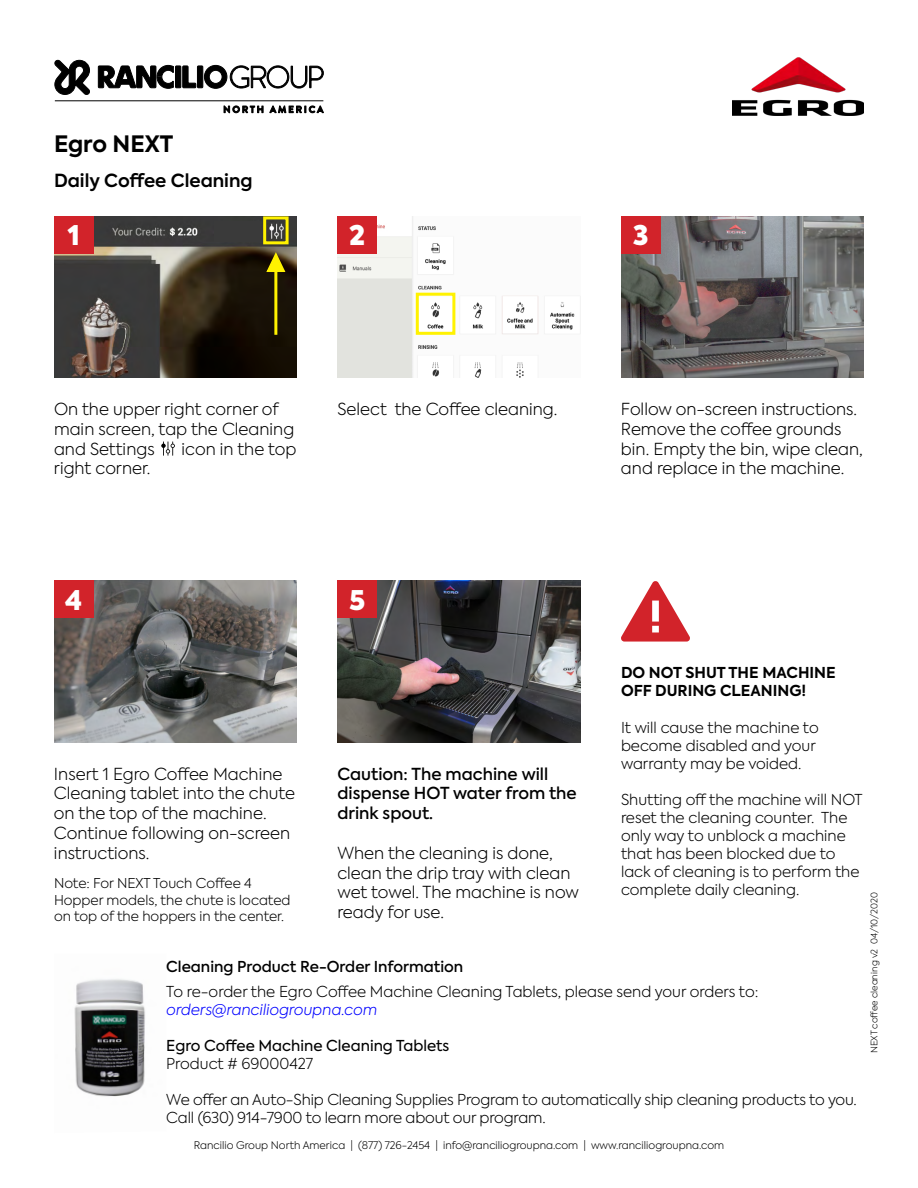
<style>
.page{position:relative;width:918px;height:1188px;background:#fff}
.page>*{position:absolute;margin:0;border:0;box-sizing:border-box;transform-origin:0 0}
.t1{font:900 27px "Axiforma";color:#fff}
.t2{font:700 22.5px "Axiforma";color:#000}
.t3{font:600 18px "Axiforma";color:#000}
.t4{font:300 16.5px/19.8px "Axiforma";color:#000}
.t5{font:500 16.5px/19.8px "Axiforma";color:#000}
.t6{font:300 15px/18px "Axiforma";color:#000}
.t7{font:700 15px/18px "Axiforma";color:#000}
.t8{font:500 15px "Axiforma";color:#000}
.t9{font:15px "Axiforma";color:#000}
.t10{font:italic 300 15px "Axiforma";color:#00f}
.t11{font:300 13.5px/16.2px "Axiforma";color:#000}
.t12{font:300 10.5px "Axiforma";color:#000}
.t13{font:300 9px "Axiforma";color:#000}
</style>
<div class="page">
<svg style="left:54px;top:60px;width:36px;height:35px"></svg>
<div style="left:175px;top:66px;width:6px;height:22px;background:#000"></div>
<div style="left:175px;top:66px;width:6px;height:22px;border:1px solid #000"></div>
<div style="left:197px;top:66px;width:6px;height:22px;background:#000"></div>
<div style="left:197px;top:66px;width:6px;height:22px;border:1px solid #000"></div>
<svg style="left:183px;top:66px;width:13px;height:22px"></svg>
<svg style="left:204px;top:65px;width:119px;height:23px"></svg>
<svg style="left:98px;top:65px;width:75px;height:23px"></svg>
<hr style="left:55px;top:101px;width:268px;height:1px;background:#000">
<svg style="left:224px;top:106px;width:100px;height:7px"></svg>
<img style="left:733px;top:57px;width:131px;height:58px">
<img style="left:338px;top:580px;width:242px;height:162px">
<img style="left:54px;top:580px;width:243px;height:162px">
<img style="left:621px;top:216px;width:243px;height:162px">
<img style="left:54px;top:216px;width:243px;height:162px">
<img style="left:338px;top:216px;width:237px;height:162px">
<svg style="left:161px;top:441px;width:14px;height:15px"></svg>
<div style="left:54px;top:216px;width:40px;height:38px;background:#d2232a"></div>
<div style="left:54px;top:580px;width:40px;height:38px;background:#d2232a"></div>
<div style="left:338px;top:216px;width:39px;height:38px;background:#d2232a"></div>
<div style="left:338px;top:580px;width:39px;height:38px;background:#d2232a"></div>
<div style="left:621px;top:216px;width:40px;height:38px;background:#d2232a"></div>
<img style="left:74px;top:979px;width:71px;height:118px">
<div style="left:263px;top:216px;width:26px;height:28px;border:3px solid #fff200"></div>
<div style="left:416px;top:293px;width:39px;height:42px;border:3px solid #fff200"></div>
<hr style="left:274px;top:259px;width:3px;height:76px;background:#fff200">
<svg style="left:265px;top:252px;width:22px;height:21px"></svg>
<svg style="left:621px;top:581px;width:69px;height:61px"></svg>
<div style="left:214px;top:221px;width:47px;height:21px;background:#3a3a3a"></div>
<h2 class="t2" style="left:54px;top:129px;width:121px">Egro NEXT</h2>
<p class="t3" style="left:54px;top:169px;width:200px">Daily Coffee Cleaning</p>
<h1 class="t1" style="left:68px;top:216px;width:13px">1</h1>
<h1 class="t1" style="left:349px;top:216px;width:18px">2</h1>
<p class="t4" style="left:54px;top:399px;width:242px">On the upper right corner of main screen, tap the Cleaning and Settings</p>
<p class="t4" style="left:182px;top:439px;width:116px">icon in the top</p>
<p class="t4" style="left:54px;top:458px;width:98px">right corner.</p>
<p class="t4" style="left:338px;top:399px;width:222px">Select the Coffee cleaning.</p>
<h1 class="t1" style="left:65px;top:581px;width:19px">4</h1>
<h1 class="t1" style="left:349px;top:581px;width:18px">5</h1>
<h1 class="t1" style="left:633px;top:216px;width:17px">3</h1>
<p class="t4" style="left:621px;top:399px;width:243px">Follow on-screen instructions.<br>Remove the coffee grounds bin. Empty the bin, wipe clean, and replace in the machine.</p>
<p class="t7" style="left:621px;top:664px;width:216px">DO NOT SHUT THE MACHINE<br>OFF DURING CLEANING!</p>
<p class="t6" style="left:621px;top:719px;width:199px">It will cause the machine to become disabled and your warranty may be voided.</p>
<p class="t6" style="left:621px;top:791px;width:243px">Shutting off the machine will NOT reset the cleaning counter. The only way to unblock a machine that has been blocked due to lack of cleaning is to perform the complete daily cleaning.</p>
<p class="t4" style="left:54px;top:764px;width:243px">Insert 1 Egro Coffee Machine<br>Cleaning tablet into the chute on the top of the machine.<br>Continue following on-screen instructions.</p>
<p class="t11" style="left:54px;top:875px;width:238px">Note: For NEXT Touch Coffee 4<br>Hopper models, the chute is located on top of the hoppers in the center.</p>
<p class="t5" style="left:338px;top:764px;width:241px">Caution: The machine will dispense HOT water from the drink spout.</p>
<p class="t4" style="left:338px;top:843px;width:243px">When the cleaning is done, clean the drip tray with clean wet towel. The machine is now ready for use.</p>
<p class="t13" style="left:868px;top:1053px;width:162px;rotate:-90deg">NEXT coffee cleaning v2 04/10/2020</p>
<p class="t8" style="left:166px;top:957px;width:298px">Cleaning Product Re-Order Information</p>
<p class="t6" style="left:166px;top:982px;width:593px">To re-order the Egro Coffee Machine Cleaning Tablets, please send your orders to:</p>
<p class="t10" style="left:166px;top:1000px;width:212px">orders@ranciliogroupna.com</p>
<p class="t9" style="left:166px;top:1036px;width:285px">Egro Coffee Machine Cleaning Tablets</p>
<p class="t6" style="left:166px;top:1054px;width:148px">Product # 69000427</p>
<p class="t6" style="left:166px;top:1090px;width:692px">We offer an Auto-Ship Cleaning Supplies Program to automatically ship cleaning products to you.<br>Call (630) 914-7900 to learn more about our program.</p>
<p class="t12" style="left:194px;top:1138px;width:532px">Rancilio Group North America | (877) 726-2454 | info@ranciliogroupna.com | www.ranciliogroupna.com</p>
</div>
